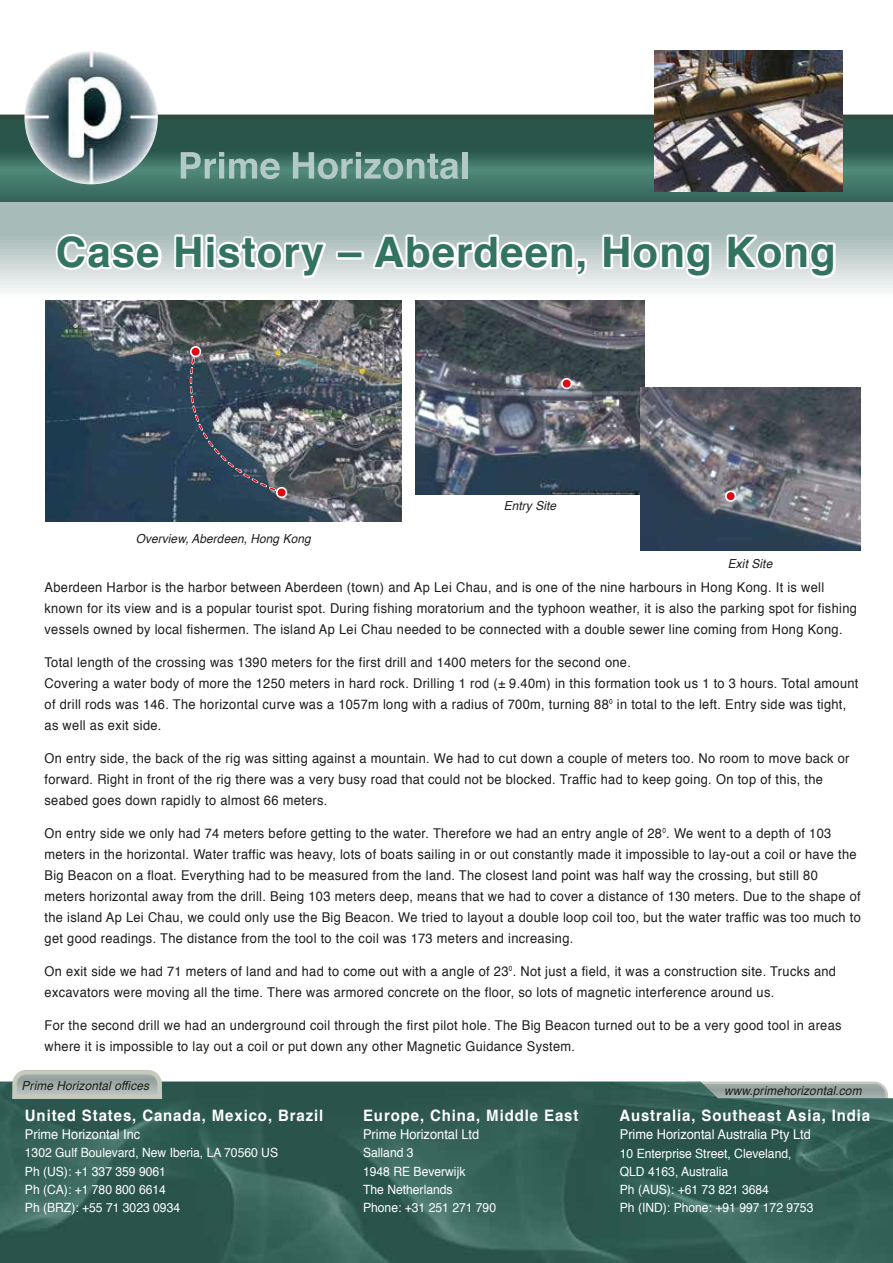
<style>
.page{position:relative;width:893px;height:1263px;background:#fff}
.page>*{position:absolute;margin:0;border:0;box-sizing:border-box;transform-origin:0 0}
.t1{font:700 42px "Helvetica";letter-spacing:.025em;color:#337460}
.t2{font:700 15.75px "Helvetica";letter-spacing:.06em;color:#fff;scale:.95 1}
.t3{font:13.5px/21px "Helvetica";letter-spacing:.025em;color:#1d1d1b;scale:.95 1}
.t4{font:13.5px "Helvetica";color:#fff;scale:.95 1}
.t5{font:12.75px/18.3px "Helvetica";color:#fff;scale:.95 1}
.t6{font:italic 12.45px "Helvetica";letter-spacing:.01em;color:#1d1d1b;scale:.95 1}
</style>
<div class="page">
<img style="left:416px;top:301px;width:228px;height:193px">
<img style="left:640px;top:388px;width:220px;height:163px">
<div style="left:0;top:236px;width:893px;height:61px;background:#fbfcfc"></div>
<div style="left:0;top:234px;width:893px;height:60px;background:#f7f9f9"></div>
<div style="left:0;top:231px;width:893px;height:60px;background:#f3f5f5"></div>
<div style="left:0;top:228px;width:893px;height:60px;background:#eff2f2"></div>
<div style="left:0;top:226px;width:893px;height:59px;background:#ebeeef"></div>
<svg style="left:0;top:223px;width:893px;height:59px"></svg>
<div style="left:0;top:184px;width:893px;height:52px;background:#a7bbb9"></div>
<div style="left:0;top:151px;width:893px;height:51px;background:#35625b"></div>
<div style="left:0;top:150px;width:893px;height:49px;background:#38665e"></div>
<div style="left:0;top:150px;width:893px;height:46px;background:#3a6a60"></div>
<svg style="left:654px;top:191px;width:189px;height:1px"></svg>
<div style="left:0;top:150px;width:893px;height:40px;background:#3f7166"></div>
<div style="left:0;top:149px;width:893px;height:38px;background:#427569"></div>
<div style="left:0;top:149px;width:893px;height:35px;background:#44796b"></div>
<div style="left:0;top:149px;width:893px;height:32px;background:#477d6e"></div>
<div style="left:0;top:148px;width:893px;height:30px;background:#4a8171"></div>
<div style="left:0;top:148px;width:893px;height:27px;background:#4d8574"></div>
<svg style="left:0;top:148px;width:893px;height:24px"></svg>
<div style="left:0;top:120px;width:893px;height:32px;background:#2b574e"></div>
<div style="left:0;top:119px;width:893px;height:32px;background:#29554b"></div>
<svg style="left:181px;top:152px;width:99px;height:27px"></svg>
<svg style="left:293px;top:152px;width:165px;height:27px"></svg>
<div style="left:462px;top:152px;width:5px;height:27px;background:#b3c9c5"></div>
<hr style="left:0;top:115px;width:893px;height:4px;background:#304a3d">
<img style="left:24px;top:51px;width:134px;height:133px;border-radius:67px">
<svg style="left:53px;top:234px;width:112px;height:39px"></svg>
<svg style="left:172px;top:234px;width:158px;height:44px"></svg>
<div style="left:336px;top:251px;width:28px;height:9px;border:4px solid #fff"></div>
<svg style="left:369px;top:234px;width:221px;height:42px"></svg>
<svg style="left:600px;top:234px;width:115px;height:44px"></svg>
<svg style="left:724px;top:234px;width:115px;height:44px"></svg>
<div style="left:725px;top:490px;width:11px;height:12px;border:3px solid #fff;border-radius:50%"></div>
<div style="left:561px;top:378px;width:11px;height:11px;border:3px solid #fff;border-radius:50%"></div>
<div style="left:563px;top:380px;width:8px;height:8px;background:#e30613;border-radius:50%"></div>
<div style="left:727px;top:492px;width:8px;height:8px;background:#e30613;border-radius:50%"></div>
<img style="left:46px;top:301px;width:355px;height:220px">
<div style="left:190px;top:346px;width:11px;height:11px;border:3px solid #fff;border-radius:50%"></div>
<svg style="left:180px;top:349px;width:104px;height:146px;background:#4f5c6a"></svg>
<div style="left:276px;top:487px;width:11px;height:11px;border:3px solid #fff;border-radius:50%"></div>
<div style="left:278px;top:489px;width:8px;height:7px;background:#e30613;border-radius:50%"></div>
<img style="left:655px;top:51px;width:188px;height:140px">
<img style="left:0;top:1081px;width:893px;height:182px">
<svg style="left:10px;top:1070px;width:154px;height:31px;background:#a6b2ab"></svg>
<h1 class="t1" style="left:56px;top:218px;width:781px">Case History – Aberdeen, Hong Kong</h1>
<p class="t6" style="left:504px;top:496px;width:57px">Entry Site</p>
<p class="t6" style="left:136px;top:529px;width:186px">Overview, Aberdeen, Hong Kong</p>
<p class="t3" style="left:45px;top:577px;width:857px">Aberdeen Harbor is the harbor between Aberdeen (town) and Ap Lei Chau, and is one of the nine harbours in Hong Kong. It is well known for its view and is a popular tourist spot. During fishing moratorium and the typhoon weather, it is also the parking spot for fishing vessels owned by local fishermen. The island Ap Lei Chau needed to be connected with a double sewer line coming from Hong Kong.</p>
<p class="t3" style="left:45px;top:652px;width:858px">Total length of the crossing was 1390 meters for the first drill and 1400 meters for the second one.<br>Covering a water body of more the 1250 meters in hard rock. Drilling 1 rod (± 9.40m) in this formation took us 1 to 3 hours. Total amount of drill rods was 146. The horizontal curve was a 1057m long with a radius of 700m, turning 88⁰ in total to the left. Entry side was tight, as well as exit side.</p>
<p class="t3" style="left:45px;top:748px;width:849px">On entry side, the back of the rig was sitting against a mountain. We had to cut down a couple of meters too. No room to move back or forward. Right in front of the rig there was a very busy road that could not be blocked. Traffic had to keep going. On top of this, the seabed goes down rapidly to almost 66 meters.</p>
<p class="t3" style="left:45px;top:823px;width:861px">On entry side we only had 74 meters before getting to the water. Therefore we had an entry angle of 28⁰. We went to a depth of 103 meters in the horizontal. Water traffic was heavy, lots of boats sailing in or out constantly made it impossible to lay-out a coil or have the Big Beacon on a float. Everything had to be measured from the land. The closest land point was half way the crossing, but still 80 meters horizontal away from the drill. Being 103 meters deep, means that we had to cover a distance of 130 meters. Due to the shape of the island Ap Lei Chau, we could only use the Big Beacon. We tried to layout a double loop coil too, but the water traffic was too much to get good readings. The distance from the tool to the coil was 173 meters and increasing.</p>
<p class="t3" style="left:45px;top:961px;width:835px">On exit side we had 71 meters of land and had to come out with a angle of 23⁰. Not just a field, it was a construction site. Trucks and excavators were moving all the time. There was armored concrete on the floor, so lots of magnetic interference around us.</p>
<p class="t3" style="left:45px;top:1015px;width:840px">For the second drill we had an underground coil through the first pilot hole. The Big Beacon turned out to be a very good tool in areas where it is impossible to lay out a coil or put down any other Magnetic Guidance System.</p>
<p class="t6" style="left:724px;top:1080px;width:146px">www.primehorizontal.com</p>
<p class="t2" style="left:363px;top:1102px;width:228px">Europe, China, Middle East</p>
<p class="t4" style="left:363px;top:1124px;width:124px">Prime Horizontal Ltd</p>
<p class="t5" style="left:363px;top:1144px;width:142px">Salland 3<br>1948 RE Beverwijk<br>The Netherlands<br>Phone: +31 251 271 790</p>
<p class="t6" style="left:728px;top:554px;width:48px">Exit Site</p>
<p class="t6" style="left:22px;top:1076px;width:136px">Prime Horizontal offices</p>
<p class="t2" style="left:25px;top:1102px;width:316px">United States, Canada, Mexico, Brazil</p>
<p class="t4" style="left:25px;top:1124px;width:123px">Prime Horizontal Inc</p>
<p class="t5" style="left:25px;top:1144px;width:268px">1302 Gulf Boulevard, New Iberia, LA 70560 US<br>Ph (US): +1 337 359 9061<br>Ph (CA): +1 780 800 6614<br>Ph (BRZ): +55 71 3023 0934</p>
<p class="t2" style="left:619px;top:1103px;width:266px">Australia, Southeast Asia, India</p>
<p class="t4" style="left:620px;top:1124px;width:203px">Prime Horizontal Australia Pty Ltd</p>
<p class="t5" style="left:620px;top:1144px;width:205px">10 Enterprise Street, Cleveland,<br>QLD 4163, Australia<br>Ph (AUS): +61 73 821 3684<br>Ph (IND): Phone: +91 997 172 9753</p>
</div>
